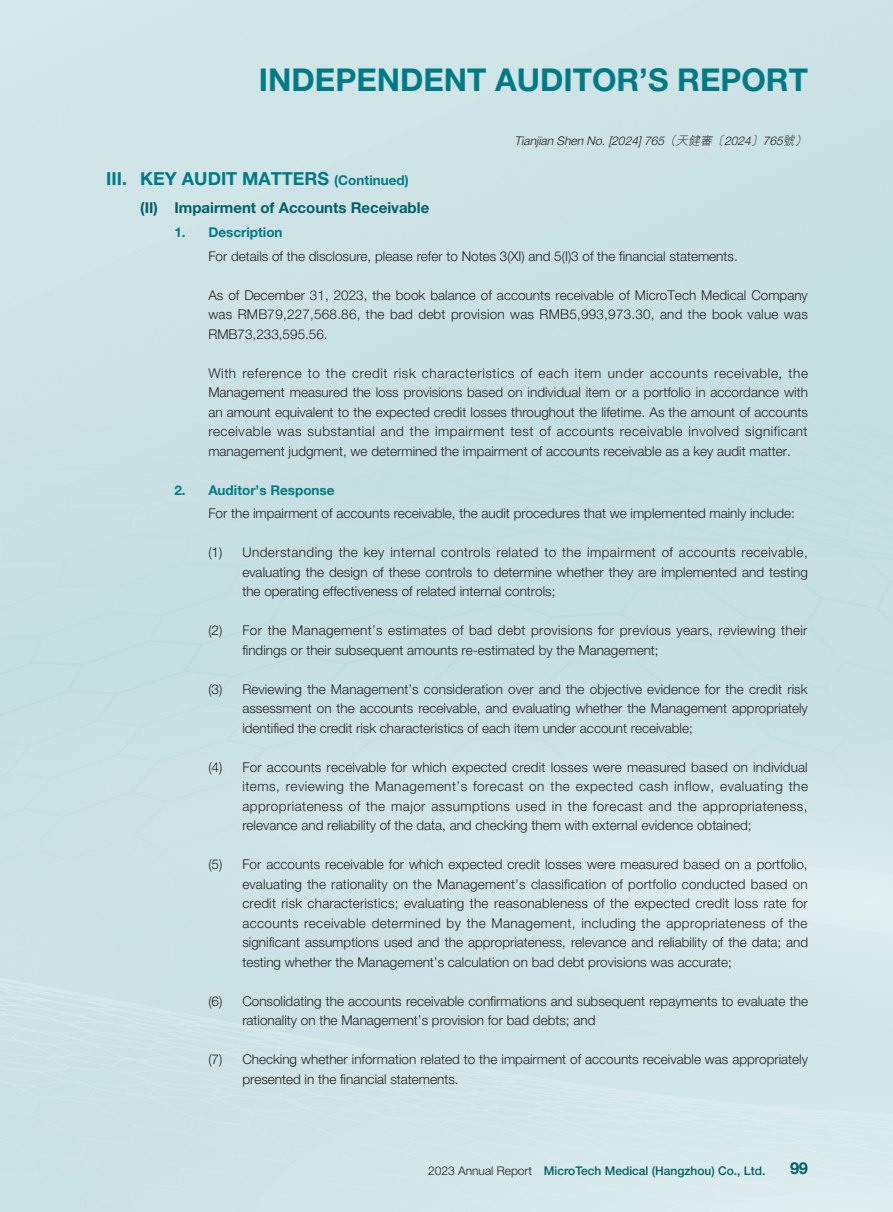
<style>
.page{position:relative;width:893px;height:1212px;background:#fff}
.page>*{position:absolute;margin:0;border:0;box-sizing:border-box;transform-origin:0 0}
.t1{font:700 31.5px "Helvetica Neue LT Std";color:#007b85}
._01_H1{font:700 18px "Helvetica Neue LT Std";color:#007b85}
.t2{font:700 16.5px "Helvetica Neue LT Std";color:#006168}
._02_H2{font:700 15px "Helvetica Neue LT Std";color:#006168}
._00_txt{font:300 13.5px/19.5px "Helvetica Neue LT Std";color:#231f20;text-align:justify}
._00_txt-2{font:300 13.5px/19.5px "Helvetica Neue LT Std";letter-spacing:.025em;color:#231f20}
._03_H3{font:700 13.5px "Helvetica Neue LT Std";color:#007b85}
.t3{font:500 12px "Helvetica Neue LT Std";color:#006168}
.t4{font:italic 300 12px "Helvetica Neue LT Std";color:#231f20}
.s1{font-family:"M Hei HK"}
.s2{font-size:13.5px}
.s3{font-weight:300;color:#231f20}
</style>
<div class="page">
<h1 class="t1" style="left:259px;top:60px;width:550px">INDEPENDENT AUDITOR’S REPORT</h1>
<p class="t4" style="left:515px;top:134px;width:296px">Tianjian Shen No. [2024] 765<span class="s1">（天健審〔</span>2024<span class="s1">〕</span>765<span class="s1">號）</span></p>
<p class="_01_H1" style="left:106px;top:167px;width:304px">III. KEY AUDIT MATTERS <span class="s2">(Continued)</span></p>
<p class="_02_H2" style="left:140px;top:198px;width:290px">(II) Impairment of Accounts Receivable</p>
<p class="_03_H3" style="left:174px;top:224px;width:110px">1. Description</p>
<p class="_00_txt" style="left:208px;top:246px;width:531px">For details of the disclosure, please refer to Notes 3(XI) and 5(I)3 of the financial statements.</p>
<p class="_00_txt" style="left:208px;top:285px;width:601px">As of December 31, 2023, the book balance of accounts receivable of MicroTech Medical Company was RMB79,227,568.86, the bad debt provision was RMB5,993,973.30, and the book value was RMB73,233,595.56.</p>
<p class="_00_txt" style="left:208px;top:363px;width:601px">With reference to the credit risk characteristics of each item under accounts receivable, the Management measured the loss provisions based on individual item or a portfolio in accordance with an amount equivalent to the expected credit losses throughout the lifetime. As the amount of accounts receivable was substantial and the impairment test of accounts receivable involved significant management judgment, we determined the impairment of accounts receivable as a key audit matter.</p>
<p class="_03_H3" style="left:174px;top:481px;width:162px">2. Auditor’s Response</p>
<p class="_00_txt" style="left:208px;top:503px;width:588px">For the impairment of accounts receivable, the audit procedures that we implemented mainly include:</p>
<p class="_00_txt" style="left:242px;top:542px;width:567px;text-indent:-34px">(1) Understanding the key internal controls related to the impairment of accounts receivable, evaluating the design of these controls to determine whether they are implemented and testing the operating effectiveness of related internal controls;</p>
<p class="_00_txt-2" style="left:242px;top:620px;width:567px;text-indent:-34px">(2) For the Management’s estimates of bad debt provisions for previous years, reviewing their findings or their subsequent amounts re-estimated by the Management;</p>
<p class="_00_txt" style="left:242px;top:679px;width:567px;text-indent:-34px">(3) Reviewing the Management’s consideration over and the objective evidence for the credit risk assessment on the accounts receivable, and evaluating whether the Management appropriately identified the credit risk characteristics of each item under account receivable;</p>
<p class="_00_txt" style="left:242px;top:757px;width:567px;text-indent:-34px">(4) For accounts receivable for which expected credit losses were measured based on individual items, reviewing the Management’s forecast on the expected cash inflow, evaluating the appropriateness of the major assumptions used in the forecast and the appropriateness, relevance and reliability of the data, and checking them with external evidence obtained;</p>
<p class="_00_txt" style="left:242px;top:854px;width:567px;text-indent:-34px">(5) For accounts receivable for which expected credit losses were measured based on a portfolio, evaluating the rationality on the Management’s classification of portfolio conducted based on credit risk characteristics; evaluating the reasonableness of the expected credit loss rate for accounts receivable determined by the Management, including the appropriateness of the significant assumptions used and the appropriateness, relevance and reliability of the data; and testing whether the Management’s calculation on bad debt provisions was accurate;</p>
<p class="_00_txt" style="left:242px;top:991px;width:567px;text-indent:-34px">(6) Consolidating the accounts receivable confirmations and subsequent repayments to evaluate the rationality on the Management’s provision for bad debts; and</p>
<p class="_00_txt" style="left:242px;top:1049px;width:567px;text-indent:-34px">(7) Checking whether information related to the impairment of accounts receivable was appropriately presented in the financial statements.</p>
<p class="t3" style="left:428px;top:1163px;width:339px"><span class="s3">2023 Annual Report</span> MicroTech Medical (Hangzhou) Co., Ltd.</p>
<p class="t2" style="left:790px;top:1158px;width:19px">99</p>
</div>
